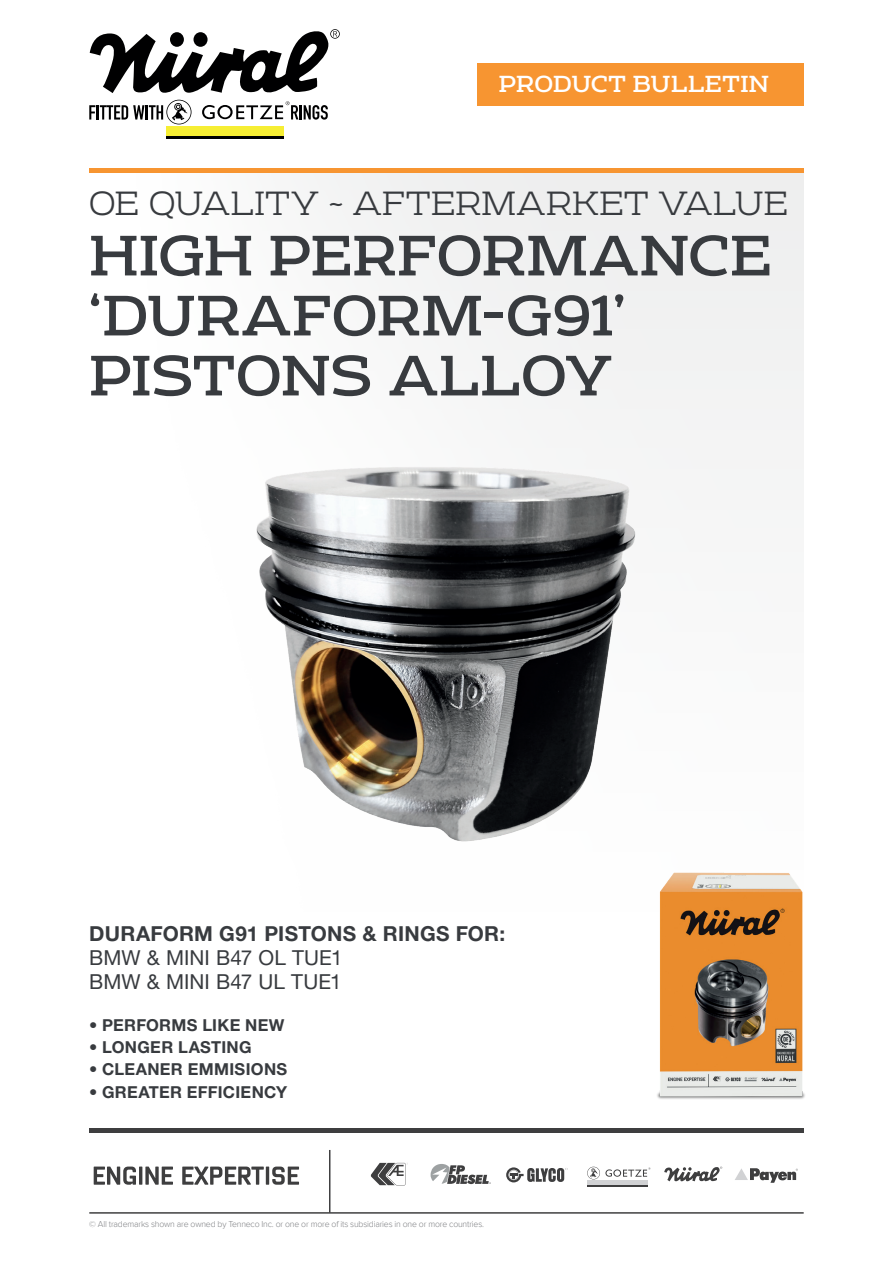
<style>
.page{position:relative;width:893px;height:1263px;background:#fff}
.page>*{position:absolute;margin:0;border:0;box-sizing:border-box;transform-origin:0 0}
.t1{font:66px/60px "Echoes Slab";letter-spacing:-.005em;color:#383b3f}
.t2{font:100 39px "Echoes Slab";letter-spacing:.01em;color:#383b3f}
.t3{font:27px "Echoes Slab";color:#fff}
.t4{font:20.7px/24.2px "Helvetica Neue LTW1 G";color:#383b3f}
.t5{font:700 20.7px "Helvetica Neue LTW1 G";letter-spacing:.01em;color:#383b3f}
.t6{font:700 16.5px "Helvetica Neue LTW1 G";letter-spacing:.015em;color:#383b3f}
.t7{font:300 8.85px "Proxima Nova";letter-spacing:-.02em;color:#808285}
</style>
<div class="page">
<img style="left:89px;top:172px;width:715px;height:318px">
<hr style="left:89px;top:168px;width:715px;height:4px;background:#f79531">
<div style="left:478px;top:63px;width:326px;height:42px;background:#f79531"></div>
<img style="left:657px;top:873px;width:148px;height:226px">
<svg style="left:90px;top:29px;width:250px;height:64px"></svg>
<div style="left:166px;top:126px;width:118px;height:10px;background:#f6ee34"></div>
<hr style="left:166px;top:136px;width:118px;height:3px;background:#000001">
<svg style="left:89px;top:100px;width:102px;height:24px"></svg>
<svg style="left:202px;top:101px;width:126px;height:19px"></svg>
<img style="left:161px;top:423px;width:617px;height:463px">
<svg style="left:431px;top:1164px;width:60px;height:21px"></svg>
<svg style="left:506px;top:1167px;width:61px;height:15px"></svg>
<div style="left:587px;top:1180px;width:60px;height:5px;background:#d1d2d4"></div>
<hr style="left:587px;top:1185px;width:60px;height:2px;background:#3e3e3f">
<svg style="left:587px;top:1167px;width:63px;height:12px"></svg>
<svg style="left:664px;top:1166px;width:58px;height:15px"></svg>
<svg style="left:735px;top:1168px;width:63px;height:15px"></svg>
<svg style="left:370px;top:1162px;width:38px;height:24px"></svg>
<hr style="left:329px;top:1150px;width:1px;height:63px;background:#3e3e3f">
<svg style="left:94px;top:1166px;width:42px;height:19px"></svg>
<hr style="left:139px;top:1166px;width:3px;height:19px;background:#3e3e3f">
<svg style="left:145px;top:1166px;width:28px;height:19px"></svg>
<svg style="left:182px;top:1166px;width:82px;height:19px"></svg>
<hr style="left:266px;top:1166px;width:3px;height:19px;background:#3e3e3f">
<svg style="left:272px;top:1166px;width:27px;height:19px"></svg>
<hr style="left:89px;top:1128px;width:715px;height:4px;background:#3e3e3f">
<hr style="left:89px;top:1212px;width:715px;height:1px;background:#3e3e3f">
<h3 class="t3" style="left:499px;top:69px;width:272px">PRODUCT BULLETIN</h3>
<h2 class="t2" style="left:89px;top:182px;width:700px">OE QUALITY ~ AFTERMARKET VALUE</h2>
<h1 class="t1" style="left:89px;top:225px;width:684px">HIGH PERFORMANCE ‘DURAFORM-G91’<br>PISTONS ALLOY</h1>
<h3 class="t5" style="left:89px;top:921px;width:417px">DURAFORM G91 PISTONS &amp; RINGS FOR:</h3>
<h3 class="t4" style="left:89px;top:945px;width:255px">BMW &amp; MINI B47 OL TUE1<br>BMW &amp; MINI B47 UL TUE1</h3>
<h3 class="t6" style="left:89px;top:1015px;width:197px">• PERFORMS LIKE NEW</h3>
<h3 class="t6" style="left:89px;top:1037px;width:164px">• LONGER LASTING</h3>
<h3 class="t6" style="left:89px;top:1059px;width:199px">• CLEANER EMMISIONS</h3>
<h3 class="t6" style="left:89px;top:1082px;width:199px">• GREATER EFFICIENCY</h3>
<p class="t7" style="left:89px;top:1219px;width:396px">© All trademarks shown are owned by Tenneco Inc. or one or more of its subsidiaries in one or more countries.</p>
</div>
